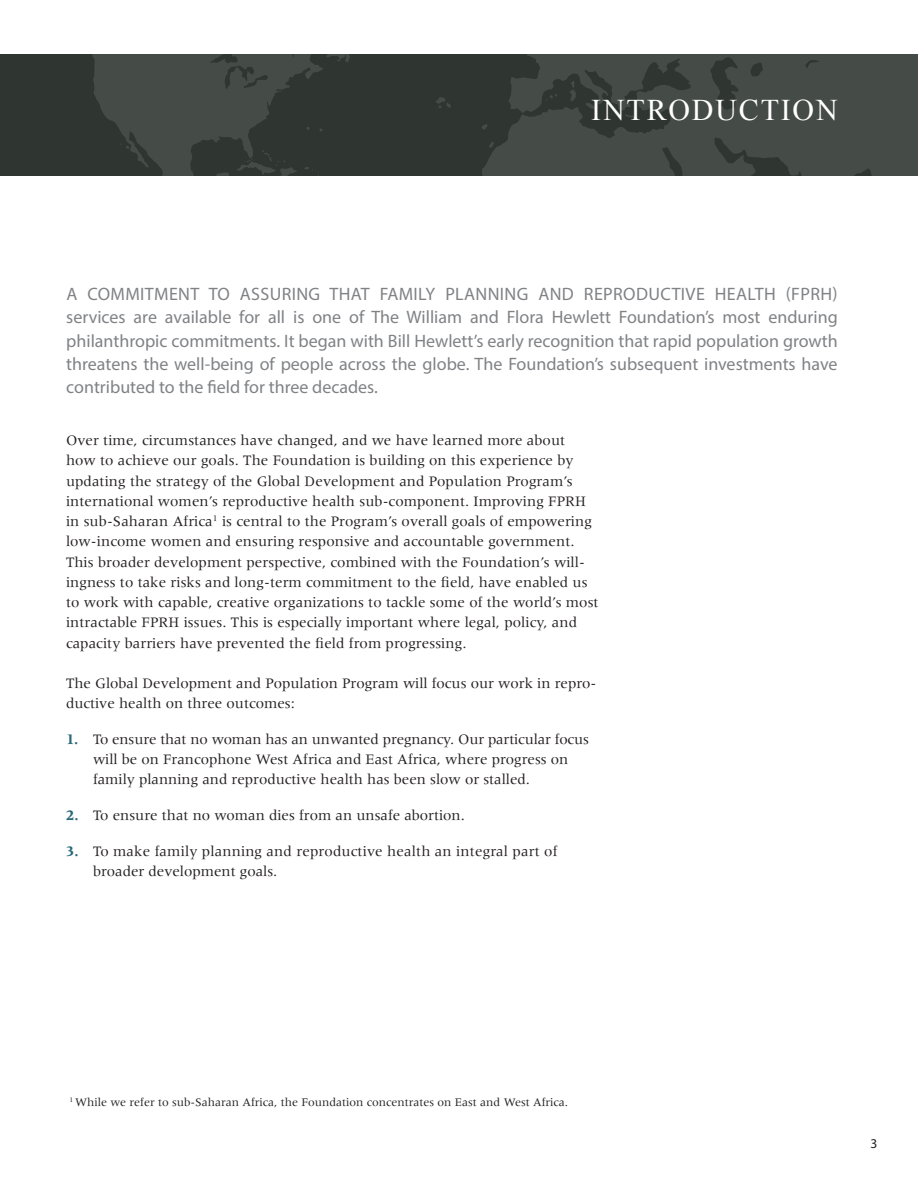
<style>
.page{position:relative;width:918px;height:1188px;background:#fff}
.page>*{position:absolute;margin:0;border:0;box-sizing:border-box;transform-origin:0 0}
.Summary_Title{font:30px "Times New Roman";letter-spacing:.06em;color:#fff}
.TX_Intro{font:18px/23.2px "Myriad Pro";color:#808285;text-align:justify}
.Text_first{font:15px/20.2px "Meridien";letter-spacing:.005em;color:#231f20}
.Text{font:15px/20.2px "Meridien";color:#231f20}
.t1{font:13.5px "Myriad Pro";color:#231f20}
.FTN{font:12px "Meridien";color:#231f20}
.s1{font-weight:700;color:#286978}
</style>
<div class="page">
<svg style="left:0;top:54px;width:918px;height:122px;background:#3a403c"></svg>
<p class="Summary_Title" style="left:591px;top:90px;width:248px">INTRODUCTION</p>
<p class="TX_Intro" style="left:66px;top:282px;width:773px">A COMMITMENT TO ASSURING THAT FAMILY PLANNING AND REPRODUCTIVE HEALTH (FPRH) services are available for all is one of The William and Flora Hewlett Foundation’s most enduring philanthropic commitments. It began with Bill Hewlett’s early recognition that rapid population growth threatens the well-being of people across the globe. The Foundation’s subsequent investments have contributed to the field for three decades.</p>
<p class="Text_first" style="left:66px;top:430px;width:534px">Over time, circumstances have changed, and we have learned more about how to achieve our goals. The Foundation is building on this experience by updating the strategy of the Global Development and Population Program’s international women’s reproductive health sub-component. Improving FPRH in sub-Saharan Africa<sup>1</sup> is central to the Program’s overall goals of empowering low-income women and ensuring responsive and accountable government.<br>This broader development perspective, combined with the Foundation’s will&shy;ingness to take risks and long-term commitment to the field, have enabled us to work with capable, creative organizations to tackle some of the world’s most intractable FPRH issues. This is especially important where legal, policy, and capacity barriers have prevented the field from progressing.</p>
<p class="Text" style="left:66px;top:673px;width:532px">The Global Development and Population Program will focus our work in repro&shy;ductive health on three outcomes:</p>
<p class="Text_first" style="left:93px;top:729px;width:497px;text-indent:-27px"><span class="s1">1.</span> To ensure that no woman has an unwanted pregnancy. Our particular focus will be on Francophone West Africa and East Africa, where progress on family planning and reproductive health has been slow or stalled.</p>
<p class="Text_first" style="left:66px;top:805px;width:400px"><span class="s1">2.</span> To ensure that no woman dies from an unsafe abortion.</p>
<p class="Text_first" style="left:93px;top:841px;width:466px;text-indent:-27px"><span class="s1">3.</span> To make family planning and reproductive health an integral part of broader development goals.</p>
<p class="FTN" style="left:69px;top:1095px;width:500px"><sup>1</sup> While we refer to sub-Saharan Africa, the Foundation concentrates on East and West Africa.</p>
<p class="t1" style="left:871px;top:1135px;width:8px">3</p>
</div>
